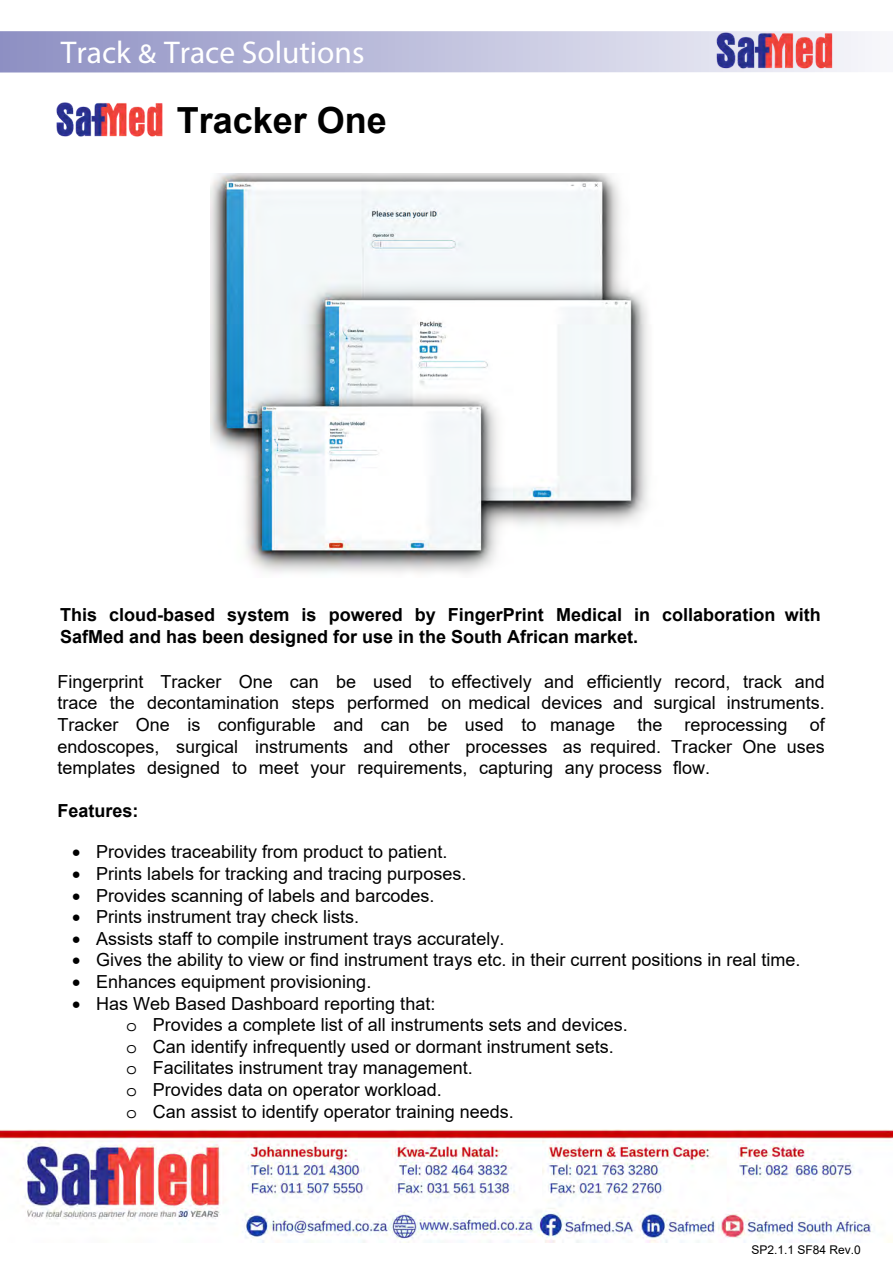
<style>
.page{position:relative;width:893px;height:1263px;background:#fff}
.page>*{position:absolute;margin:0;border:0;box-sizing:border-box;transform-origin:0 0}
.t1{font:700 36px "Arial";color:#000}
.t2{font:31.5px "Myriad Hebrew";color:#fff}
.t3{font:18px/21.6px "Arial";color:#000}
.t4{font:700 18px/21.6px "Arial";color:#000}
.t5{font:12px "Arial";color:#000}
.s1{font-style:inherit}
.s2{font-family:"Courier Std"}
</style>
<div class="page">
<svg style="left:0;top:31px;width:865px;height:42px;background:#bbbddb"></svg>
<img style="left:715px;top:31px;width:119px;height:40px">
<img style="left:56px;top:102px;width:107px;height:35px">
<img style="left:210px;top:174px;width:438px;height:399px">
<img style="left:0;top:1129px;width:893px;height:114px">
<h2 class="t2" style="left:61px;top:35px;width:305px">Track &amp; Trace Solutions</h2>
<h1 class="t1" style="left:177px;top:95px;width:212px">Tracker One</h1>
<p class="t4" style="left:60px;top:604px;width:762px">This cloud-based system is powered by FingerPrint Medical in collaboration with<br>SafMed and has been designed for use in the South African market.</p>
<p class="t3" style="left:57px;top:671px;width:769px;text-align:justify">Fingerprint Tracker One can be used to effectively and efficiently record, track and trace the decontamination steps performed on medical devices and surgical instruments.<br>Tracker One is configurable and can be used to manage the reprocessing of endoscopes, surgical instruments and other processes as required. Tracker One uses templates designed to meet your requirements, capturing any process flow.</p>
<p class="t4" style="left:57px;top:800px;width:83px">Features:</p>
<p class="t3" style="left:72px;top:841px;width:377px">• Provides traceability from product to patient<span class="s1">.</span></p>
<p class="t3" style="left:72px;top:863px;width:396px">• Prints labels for tracking and tracing purposes<span class="s1">.</span></p>
<p class="t3" style="left:72px;top:884px;width:364px">• Provides scanning of labels and barcodes<span class="s1">.</span></p>
<p class="t3" style="left:72px;top:906px;width:289px">• Prints instrument tray check lists<span class="s1">.</span></p>
<p class="t3" style="left:72px;top:927px;width:434px">• Assists staff to compile instrument trays accurately<span class="s1">.</span></p>
<p class="t3" style="left:72px;top:949px;width:730px">• Gives the ability to view or find instrument trays etc. in their current positions in real time<span class="s1">.</span></p>
<p class="t3" style="left:72px;top:971px;width:301px">• Enhances equipment provisioning<span class="s1">.</span></p>
<p class="t3" style="left:126px;top:992px;width:503px;text-indent:-54px">• Has Web Based Dashboard reporting that:<br><span class="s2">o</span> Provides a complete list of all instruments sets and devices<span class="s1">. </span><span class="s2">o</span> Can identify infrequently used or dormant instrument sets<span class="s1">. </span><span class="s2">o</span> Facilitates instrument tray management<span class="s1">.<br></span><span class="s2">o</span> Provides data on operator workload<span class="s1">.<br></span><span class="s2">o</span> Can assist to identify operator training needs<span class="s1">.</span></p>
<p class="t5" style="left:751px;top:1242px;width:111px">SP2.1.1 SF84 Rev.0</p>
</div>
